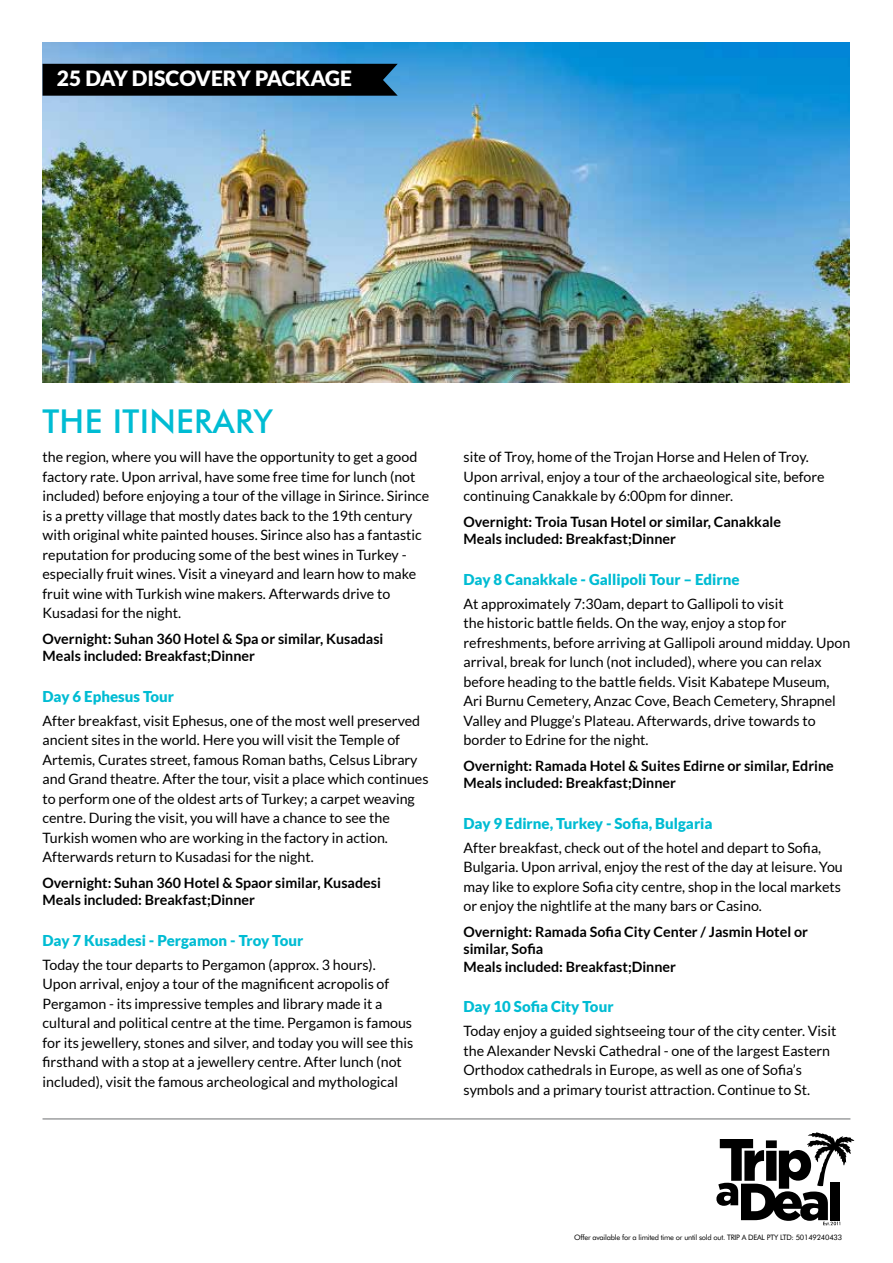
<style>
.page{position:relative;width:893px;height:1263px;background:#fff}
.page>*{position:absolute;margin:0;border:0;box-sizing:border-box;transform-origin:0 0}
.t1{font:500 33px "Futura BT";letter-spacing:.01em;color:#00bcd3}
.t2{font:900 21px "Lato";color:#fff}
.t3{font:900 15px "Lato";color:#00bcd3}
.t4{font:14.25px/19.5px "Lato";color:#000}
.t5{font:700 14.25px/17.2px "Lato";color:#000}
.t6{font:7.5px "Futura BT";letter-spacing:-.03em;color:#000}
</style>
<div class="page">
<svg style="left:716px;top:1132px;width:138px;height:93px"></svg>
<hr style="left:43px;top:1119px;width:807px;height:1px;background:#6d6e71">
<img style="left:43px;top:43px;width:807px;height:340px">
<div style="left:43px;top:64px;width:355px;height:32px;background:#000"></div>
<h2 class="t2" style="left:57px;top:66px;width:297px">25 DAY DISCOVERY PACKAGE</h2>
<h1 class="t1" style="left:43px;top:402px;width:232px">THE ITINERARY</h1>
<p class="t4" style="left:43px;top:447px;width:388px">the region, where you will have the opportunity to get a good factory rate. Upon arrival, have some free time for lunch (not included) before enjoying a tour of the village in Sirince. Sirince is a pretty village that mostly dates back to the 19th century with original white painted houses. Sirince also has a fantastic reputation for producing some of the best wines in Turkey - especially fruit wines. Visit a vineyard and learn how to make fruit wine with Turkish wine makers. Afterwards drive to Kusadasi for the night.</p>
<p class="t5" style="left:43px;top:630px;width:342px">Overnight: Suhan 360 Hotel &amp; Spa or similar, Kusadasi<br>Meals included: Breakfast;Dinner</p>
<p class="t3" style="left:43px;top:688px;width:133px">Day 6 Ephesus Tour</p>
<p class="t4" style="left:43px;top:711px;width:388px">After breakfast, visit Ephesus, one of the most well preserved ancient sites in the world. Here you will visit the Temple of Artemis, Curates street, famous Roman baths, Celsus Library and Grand theatre. After the tour, visit a place which continues to perform one of the oldest arts of Turkey; a carpet weaving centre. During the visit, you will have a chance to see the Turkish women who are working in the factory in action.<br>Afterwards return to Kusadasi for the night.</p>
<p class="t5" style="left:43px;top:874px;width:340px">Overnight: Suhan 360 Hotel &amp; Spaor similar, Kusadesi<br>Meals included: Breakfast;Dinner</p>
<p class="t3" style="left:43px;top:932px;width:262px">Day 7 Kusadesi - Pergamon - Troy Tour</p>
<p class="t4" style="left:43px;top:955px;width:372px">Today the tour departs to Pergamon (approx. 3 hours).<br>Upon arrival, enjoy a tour of the magnificent acropolis of Pergamon - its impressive temples and library made it a cultural and political centre at the time. Pergamon is famous for its jewellery, stones and silver, and today you will see this firsthand with a stop at a jewellery centre. After lunch (not included), visit the famous archeological and mythological</p>
<p class="t4" style="left:463px;top:447px;width:363px">site of Troy, home of the Trojan Horse and Helen of Troy.<br>Upon arrival, enjoy a tour of the archaeological site, before continuing Canakkale by 6:00pm for dinner.</p>
<p class="t5" style="left:463px;top:513px;width:319px">Overnight: Troia Tusan Hotel or similar, Canakkale<br>Meals included: Breakfast;Dinner</p>
<p class="t3" style="left:463px;top:571px;width:278px">Day 8 Canakkale - Gallipoli Tour – Edirne</p>
<p class="t4" style="left:463px;top:594px;width:388px">At approximately 7:30am, depart to Gallipoli to visit<br>the historic battle fields. On the way, enjoy a stop for refreshments, before arriving at Gallipoli around midday. Upon arrival, break for lunch (not included), where you can relax before heading to the battle fields. Visit Kabatepe Museum, Ari Burnu Cemetery, Anzac Cove, Beach Cemetery, Shrapnel Valley and Plugge’s Plateau. Afterwards, drive towards to border to Edrine for the night.</p>
<p class="t5" style="left:463px;top:757px;width:372px">Overnight: Ramada Hotel &amp; Suites Edirne or similar, Edrine<br>Meals included: Breakfast;Dinner</p>
<p class="t3" style="left:463px;top:815px;width:251px">Day 9 Edirne, Turkey - Sofia, Bulgaria</p>
<p class="t4" style="left:463px;top:838px;width:381px">After breakfast, check out of the hotel and depart to Sofia, Bulgaria. Upon arrival, enjoy the rest of the day at leisure. You may like to explore Sofia city centre, shop in the local markets or enjoy the nightlife at the many bars or Casino.</p>
<p class="t5" style="left:463px;top:923px;width:346px">Overnight: Ramada Sofia City Center / Jasmin Hotel or similar, Sofia<br>Meals included: Breakfast;Dinner</p>
<p class="t3" style="left:463px;top:998px;width:152px">Day 10 Sofia City Tour</p>
<p class="t4" style="left:463px;top:1021px;width:374px">Today enjoy a guided sightseeing tour of the city center. Visit the Alexander Nevski Cathedral - one of the largest Eastern Orthodox cathedrals in Europe, as well as one of Sofia’s symbols and a primary tourist attraction. Continue to St.</p>
<p class="t6" style="left:574px;top:1232px;width:269px">Offer available for a limited time or until sold out. TRIP A DEAL PTY LTD: 50149240433</p>
</div>
